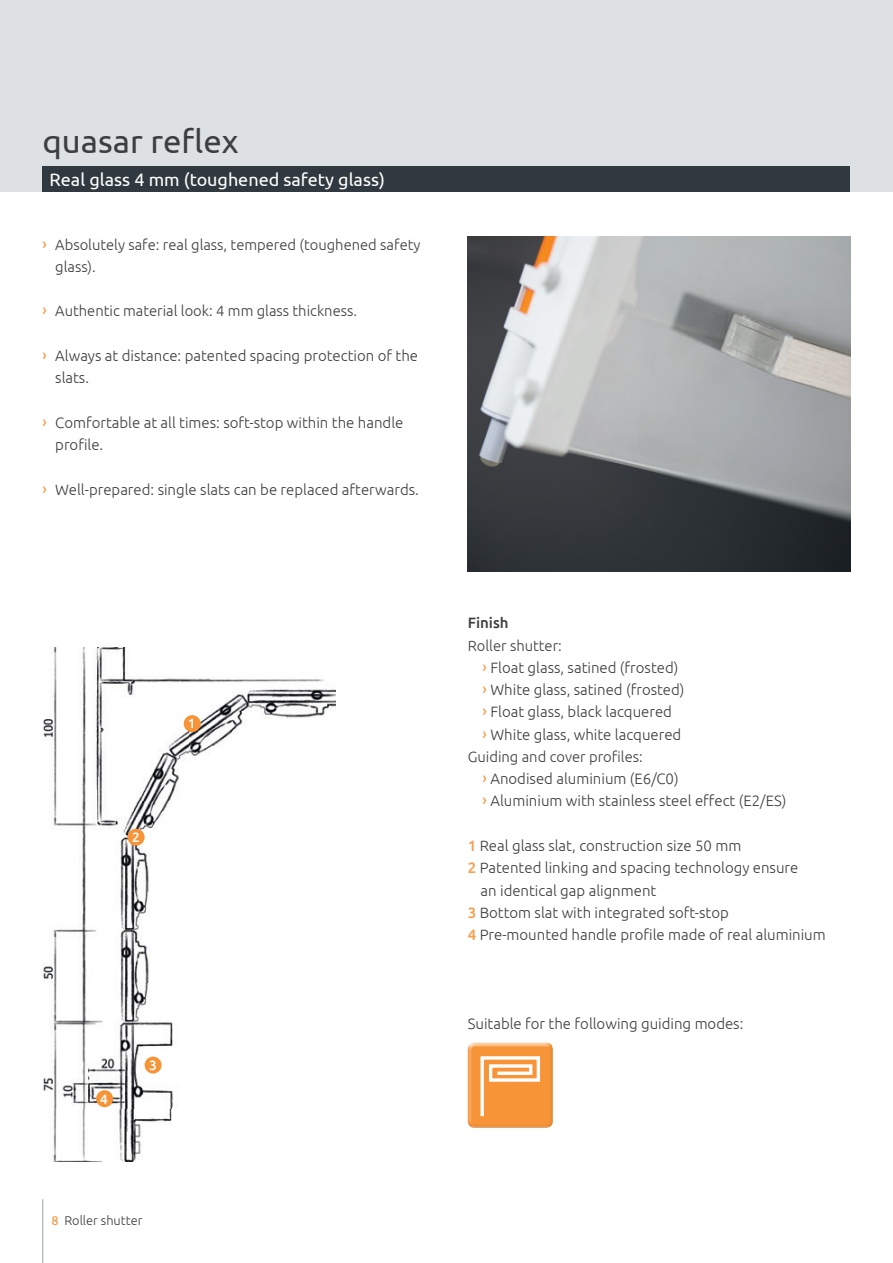
<style>
.page{position:relative;width:893px;height:1263px;background:#fff}
.page>*{position:absolute;margin:0;border:0;box-sizing:border-box;transform-origin:0 0}
.t1{font:33px "Ubuntu";color:#3e3e3f}
.t2{font:18px "Ubuntu";color:#fff}
.t3{font:300 15px/22.2px "Ubuntu";color:#3e3e3f}
.t4{font:500 15px "Ubuntu";color:#3e3e3f}
.t5{font:300 14.85px/22.4px "Ubuntu";color:#3e3e3f}
.t6{font:500 13.5px "Ubuntu";color:#fff}
.t7{font:300 12.75px "Ubuntu";color:#3e3e3f}
.s1{font-weight:400;font-size:15px;color:#f79438}
.s2{font-weight:400;color:#f79438}
.s3{font-weight:500;color:#f89d4c}
</style>
<div class="page">
<hr style="left:42px;top:1199px;width:1px;height:64px;background:#9ba4aa">
<div style="left:0;top:0;width:893px;height:191px;background:#dde1e4"></div>
<img style="left:468px;top:236px;width:382px;height:336px">
<img style="left:43px;top:648px;width:293px;height:513px">
<div style="left:43px;top:166px;width:807px;height:25px;background:#313940"></div>
<div style="left:184px;top:715px;width:17px;height:17px;background:#f79438;border-radius:50%"></div>
<div style="left:128px;top:829px;width:17px;height:17px;background:#f79438;border-radius:50%"></div>
<div style="left:145px;top:1056px;width:17px;height:17px;background:#f79438;border-radius:50%"></div>
<div style="left:96px;top:1090px;width:17px;height:17px;background:#f79438;border-radius:50%"></div>
<img style="left:471px;top:1127px;width:78px;height:1px">
<img style="left:468px;top:1043px;width:85px;height:84px">
<svg style="left:479px;top:1054px;width:63px;height:65px"></svg>
<h1 class="t1" style="left:43px;top:121px;width:198px">quasar reflex</h1>
<p class="t2" style="left:50px;top:168px;width:337px">Real glass 4 mm (toughened safety glass)</p>
<p class="t5" style="left:55px;top:233px;width:367px;text-indent:-13px"><span class="s1">›</span> Absolutely safe: real glass, tempered (toughened safety glass).</p>
<p class="t5" style="left:43px;top:299px;width:316px"><span class="s1">›</span> Authentic material look: 4 mm glass thickness.</p>
<p class="t3" style="left:55px;top:344px;width:364px;text-indent:-13px"><span class="s2">›</span> Always at distance: patented spacing protection of the slats.</p>
<p class="t3" style="left:55px;top:411px;width:350px;text-indent:-13px"><span class="s2">›</span> Comfortable at all times: soft-stop within the handle profile.</p>
<p class="t3" style="left:43px;top:478px;width:378px"><span class="s2">›</span> Well-prepared: single slats can be replaced afterwards.</p>
<p class="t6" style="left:132px;top:829px;width:9px">2</p>
<p class="t6" style="left:188px;top:715px;width:9px">1</p>
<p class="t6" style="left:100px;top:1090px;width:9px">4</p>
<p class="t6" style="left:149px;top:1056px;width:9px">3</p>
<p class="t7" style="left:51px;top:1213px;width:93px"><span class="s2">8</span> Roller shutter</p>
<p class="t4" style="left:468px;top:613px;width:42px">Finish</p>
<p class="t5" style="left:468px;top:634px;width:96px">Roller shutter:</p>
<p class="t3" style="left:483px;top:656px;width:203px"><span class="s2">›</span> Float glass, satined (frosted) <span class="s2">›</span> White glass, satined (frosted) <span class="s2">›</span> Float glass, black lacquered<br><span class="s2">›</span> White glass, white lacquered</p>
<p class="t5" style="left:468px;top:745px;width:176px">Guiding and cover profiles:</p>
<p class="t3" style="left:483px;top:767px;width:305px"><span class="s2">›</span> Anodised aluminium (E6/C0)<br><span class="s2">›</span> Aluminium with stainless steel effect (E2/ES)</p>
<p class="t3" style="left:468px;top:834px;width:275px"><span class="s3">1</span> Real glass slat, construction size 50 mm</p>
<p class="t3" style="left:468px;top:856px;width:332px"><span class="s3">2</span> Patented linking and spacing technology ensure</p>
<p class="t3" style="left:480px;top:879px;width:177px">an identical gap alignment</p>
<p class="t3" style="left:468px;top:901px;width:263px"><span class="s3">3</span> Bottom slat with integrated soft-stop</p>
<p class="t3" style="left:468px;top:923px;width:360px"><span class="s3">4</span> Pre-mounted handle profile made of real aluminium</p>
<p class="t3" style="left:468px;top:1012px;width:277px">Suitable for the following guiding modes:</p>
</div>
